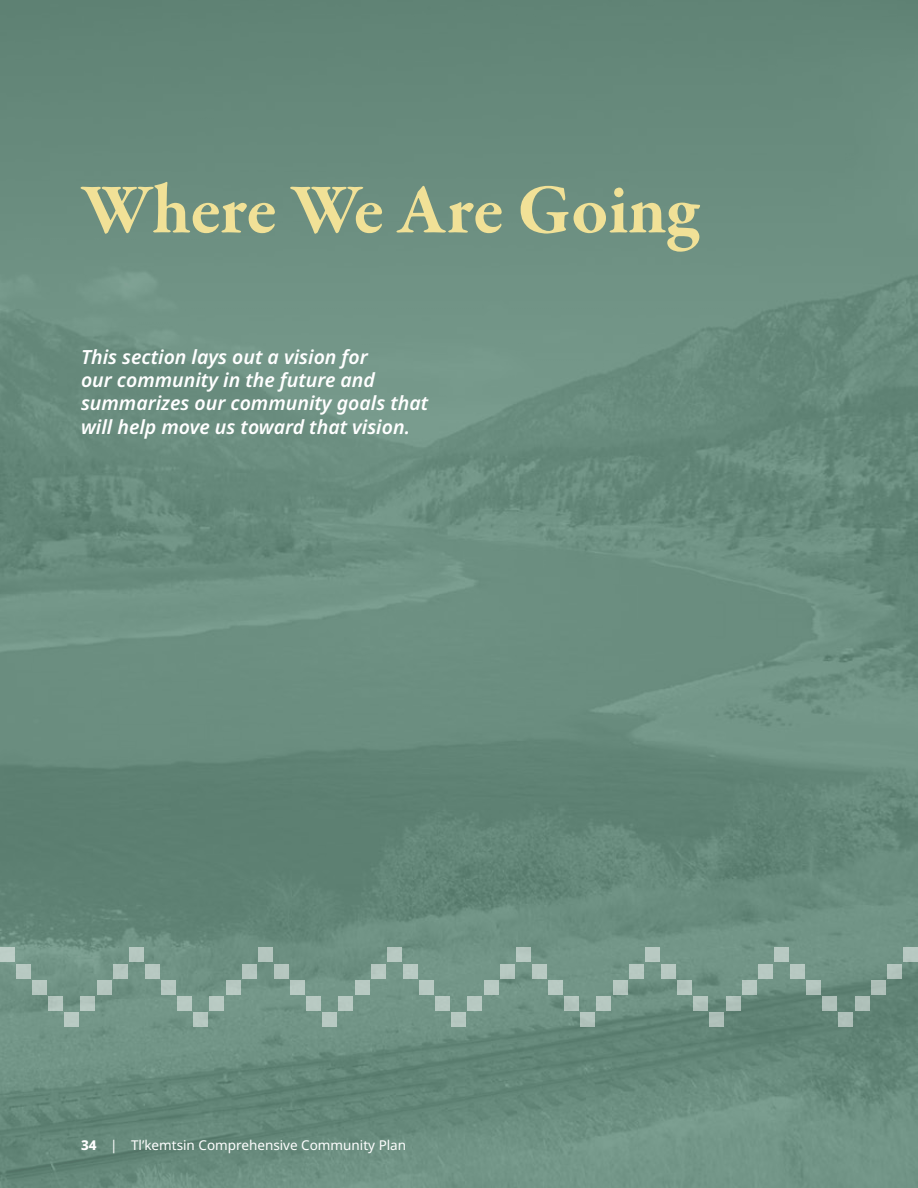
<style>
.page{position:relative;width:918px;height:1188px;background:#fff}
.page>*{position:absolute;margin:0;border:0;box-sizing:border-box;transform-origin:0 0}
.t1{font:700 72px "Garamond Premr Pro";letter-spacing:-.005em;color:#f1e197}
.t2{font:italic 600 19.5px/23.4px "Noto Sans";color:#fff}
.t3{font:13.5px "Noto Sans";color:#fff}
.s1{font-weight:800}
</style>
<div class="page">
<img style="left:0;top:0;width:918px;height:1188px">
<div style="left:903px;top:948px;width:15px;height:14px;background:#b7c8c1"></div>
<div style="left:887px;top:964px;width:15px;height:14px;background:#b3c4bd"></div>
<div style="left:871px;top:980px;width:14px;height:14px;background:#adbfb8"></div>
<div style="left:855px;top:996px;width:14px;height:15px;background:#afc0b9"></div>
<div style="left:839px;top:1012px;width:14px;height:15px;background:#afc0b9"></div>
<div style="left:790px;top:964px;width:15px;height:14px;background:#b7c8c1"></div>
<div style="left:806px;top:980px;width:15px;height:14px;background:#b5c6bf"></div>
<div style="left:823px;top:996px;width:14px;height:15px;background:#b0c1ba"></div>
<div style="left:774px;top:948px;width:15px;height:14px;background:#b8c9c2"></div>
<div style="left:758px;top:964px;width:15px;height:14px;background:#b8c9c2"></div>
<div style="left:742px;top:980px;width:14px;height:14px;background:#b7c8c1"></div>
<div style="left:726px;top:996px;width:14px;height:15px;background:#b0c2bb"></div>
<div style="left:710px;top:1012px;width:14px;height:15px;background:#afc0b9"></div>
<div style="left:661px;top:964px;width:15px;height:14px;background:#b8c9c2"></div>
<div style="left:677px;top:980px;width:15px;height:14px;background:#b2c4bd"></div>
<div style="left:694px;top:996px;width:14px;height:15px;background:#b1c3bc"></div>
<div style="left:645px;top:948px;width:15px;height:14px;background:#b8c9c2"></div>
<div style="left:629px;top:964px;width:14px;height:14px;background:#b7c9c2"></div>
<div style="left:613px;top:980px;width:14px;height:14px;background:#b6c8c1"></div>
<div style="left:597px;top:996px;width:14px;height:15px;background:#b7c9c2"></div>
<div style="left:581px;top:1012px;width:14px;height:15px;background:#b4c6bf"></div>
<div style="left:532px;top:964px;width:15px;height:14px;background:#b8c9c2"></div>
<div style="left:548px;top:980px;width:15px;height:14px;background:#b8cac3"></div>
<div style="left:564px;top:996px;width:15px;height:15px;background:#b1c3bc"></div>
<div style="left:516px;top:948px;width:15px;height:14px;background:#b7c9c2"></div>
<div style="left:500px;top:964px;width:14px;height:14px;background:#b8c9c2"></div>
<div style="left:484px;top:980px;width:14px;height:14px;background:#b9cac3"></div>
<div style="left:468px;top:996px;width:14px;height:15px;background:#b7c9c2"></div>
<div style="left:452px;top:1012px;width:14px;height:15px;background:#b6c8c1"></div>
<div style="left:403px;top:964px;width:15px;height:14px;background:#b9cac3"></div>
<div style="left:419px;top:980px;width:15px;height:14px;background:#b8c9c2"></div>
<div style="left:435px;top:996px;width:15px;height:15px;background:#b7c9c2"></div>
<div style="left:387px;top:948px;width:15px;height:14px;background:#b8c9c2"></div>
<div style="left:371px;top:964px;width:14px;height:14px;background:#b8c9c2"></div>
<div style="left:355px;top:980px;width:14px;height:14px;background:#b8cac3"></div>
<div style="left:339px;top:996px;width:14px;height:15px;background:#b8c9c2"></div>
<div style="left:323px;top:1012px;width:14px;height:15px;background:#b7c9c2"></div>
<div style="left:274px;top:964px;width:15px;height:14px;background:#b5c7c0"></div>
<div style="left:290px;top:980px;width:15px;height:14px;background:#b8cac3"></div>
<div style="left:306px;top:996px;width:15px;height:15px;background:#b8c9c2"></div>
<div style="left:258px;top:948px;width:15px;height:14px;background:#b4c5be"></div>
<div style="left:242px;top:964px;width:14px;height:14px;background:#b5c7c0"></div>
<div style="left:226px;top:980px;width:14px;height:14px;background:#b7c8c1"></div>
<div style="left:210px;top:996px;width:14px;height:15px;background:#b9cac3"></div>
<div style="left:194px;top:1012px;width:14px;height:15px;background:#b7c9c2"></div>
<div style="left:145px;top:964px;width:15px;height:14px;background:#b7c8c1"></div>
<div style="left:161px;top:980px;width:15px;height:14px;background:#b6c8c1"></div>
<div style="left:177px;top:996px;width:15px;height:15px;background:#b9cac3"></div>
<div style="left:129px;top:948px;width:15px;height:14px;background:#b6c8c1"></div>
<div style="left:113px;top:964px;width:14px;height:14px;background:#b5c7c0"></div>
<div style="left:97px;top:980px;width:14px;height:14px;background:#b6c7c0"></div>
<div style="left:81px;top:996px;width:14px;height:15px;background:#b5c7c0"></div>
<div style="left:65px;top:1012px;width:14px;height:15px;background:#b8cac3"></div>
<div style="left:0;top:948px;width:14px;height:14px;background:#bdcfc8"></div>
<div style="left:16px;top:964px;width:15px;height:14px;background:#b8c9c2"></div>
<div style="left:32px;top:980px;width:15px;height:14px;background:#b6c8c1"></div>
<div style="left:48px;top:996px;width:15px;height:15px;background:#b4c6bf"></div>
<h1 class="t1" style="left:81px;top:165px;width:620px">Where We Are Going</h1>
<p class="t2" style="left:81px;top:345px;width:349px">This section lays out a vision for<br>our community in the future and summarizes our community goals that will help move us toward that vision.</p>
<p class="t3" style="left:81px;top:1136px;width:327px"><span class="s1">34</span> | Tl’kemtsin Comprehensive Community Plan</p>
</div>
